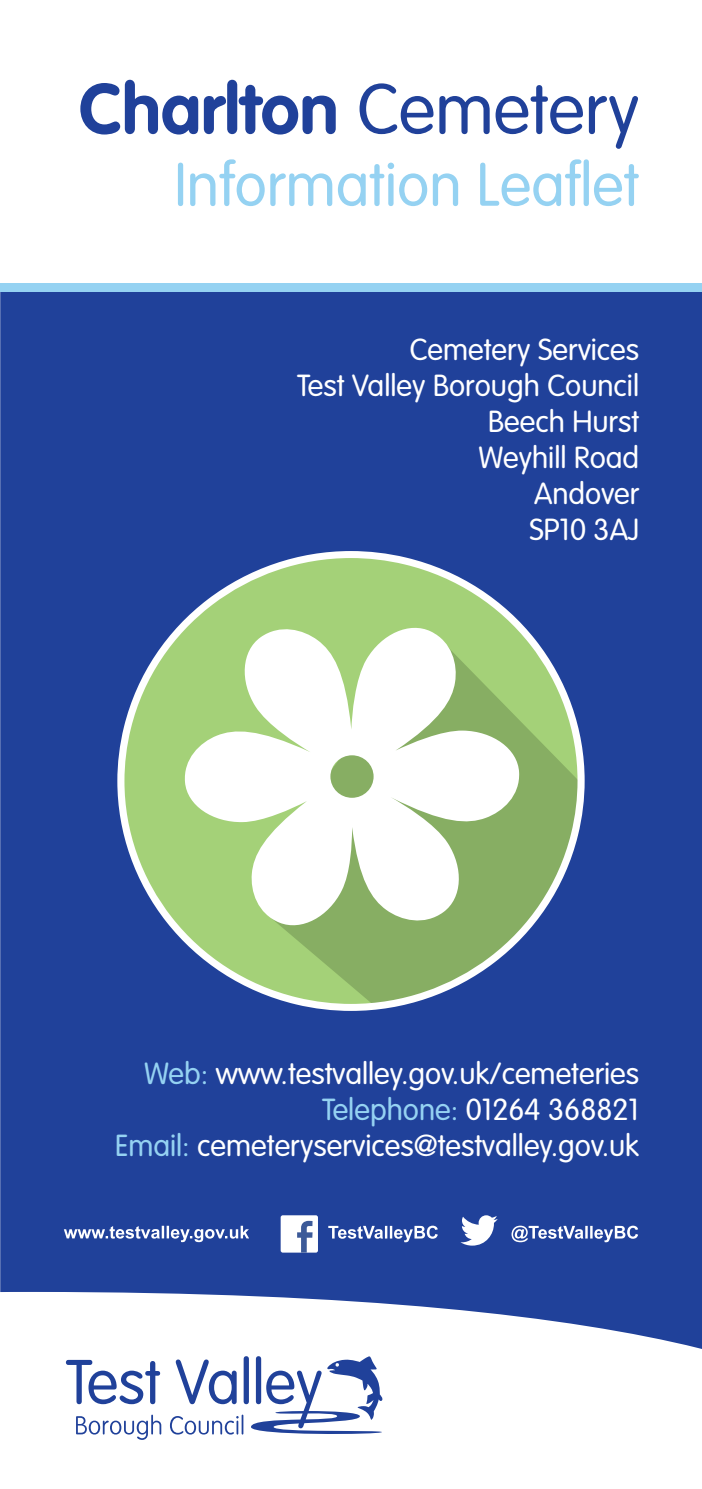
<style>
.page{position:relative;width:702px;height:1489px;background:#fff}
.page>*{position:absolute;margin:0;border:0;box-sizing:border-box;transform-origin:0 0}
.t1{font:700 70px "VAG Rounded Std";color:#20419a}
.t2{font:300 60px "VAG Rounded Std";color:#95d2f2}
.t3{font:300 30px/36px "VAG Rounded Std";color:#fff;text-align:right}
.s1{font-weight:300}
.s2{color:#95d2f2}
</style>
<div class="page">
<div style="left:0;top:287px;width:702px;height:1201px;background:#20419a"></div>
<svg style="left:0;top:1284px;width:702px;height:204px;background:#e1e5f1"></svg>
<svg style="left:76px;top:1414px;width:85px;height:24px;background:#ced5e8"></svg>
<svg style="left:170px;top:1415px;width:69px;height:19px"></svg>
<hr style="left:241px;top:1414px;width:2px;height:20px;background:#20419a">
<svg style="left:66px;top:1359px;width:94px;height:44px"></svg>
<svg style="left:176px;top:1359px;width:61px;height:44px"></svg>
<div style="left:243px;top:1355px;width:6px;height:48px;background:#20419a;border-radius:3px"></div>
<svg style="left:251px;top:1355px;width:133px;height:80px"></svg>
<div style="left:280px;top:1215px;width:38px;height:37px;background:#fff;border-radius:2px"></div>
<svg style="left:297px;top:1220px;width:15px;height:32px"></svg>
<svg style="left:460px;top:1215px;width:37px;height:30px"></svg>
<svg style="left:64px;top:1225px;width:185px;height:16px"></svg>
<svg style="left:511px;top:1225px;width:127px;height:17px"></svg>
<svg style="left:328px;top:1225px;width:110px;height:17px"></svg>
<div style="left:0;top:283px;width:702px;height:8px;background:#95d2f2"></div>
<svg style="left:117px;top:551px;width:467px;height:459px"></svg>
<svg style="left:183px;top:621px;width:337px;height:310px;background:#d3e5c1"></svg>
<p class="t1" style="left:79px;top:68px;width:561px">Charlton <span class="s1">Cemetery</span></p>
<p class="t2" style="left:174px;top:150px;width:466px">Information Leaflet</p>
<p class="t3" style="left:297px;top:332px;width:343px">Cemetery Services<br>Test Valley Borough Council</p>
<p class="t3" style="left:488px;top:404px;width:152px">Beech Hurst</p>
<p class="t3" style="left:478px;top:440px;width:162px">Weyhill Road</p>
<p class="t3" style="left:534px;top:476px;width:107px">Andover</p>
<p class="t3" style="left:529px;top:512px;width:111px">SP10 3AJ</p>
<p class="t3" style="left:144px;top:1056px;width:496px"><span class="s2">Web:</span> www.testvalley.gov.uk/cemeteries</p>
<p class="t3" style="left:322px;top:1092px;width:318px"><span class="s2">Telephone:</span> 01264 368821</p>
<p class="t3" style="left:115px;top:1128px;width:525px"><span class="s2">Email:</span> cemeteryservices@testvalley.gov.uk</p>
</div>
